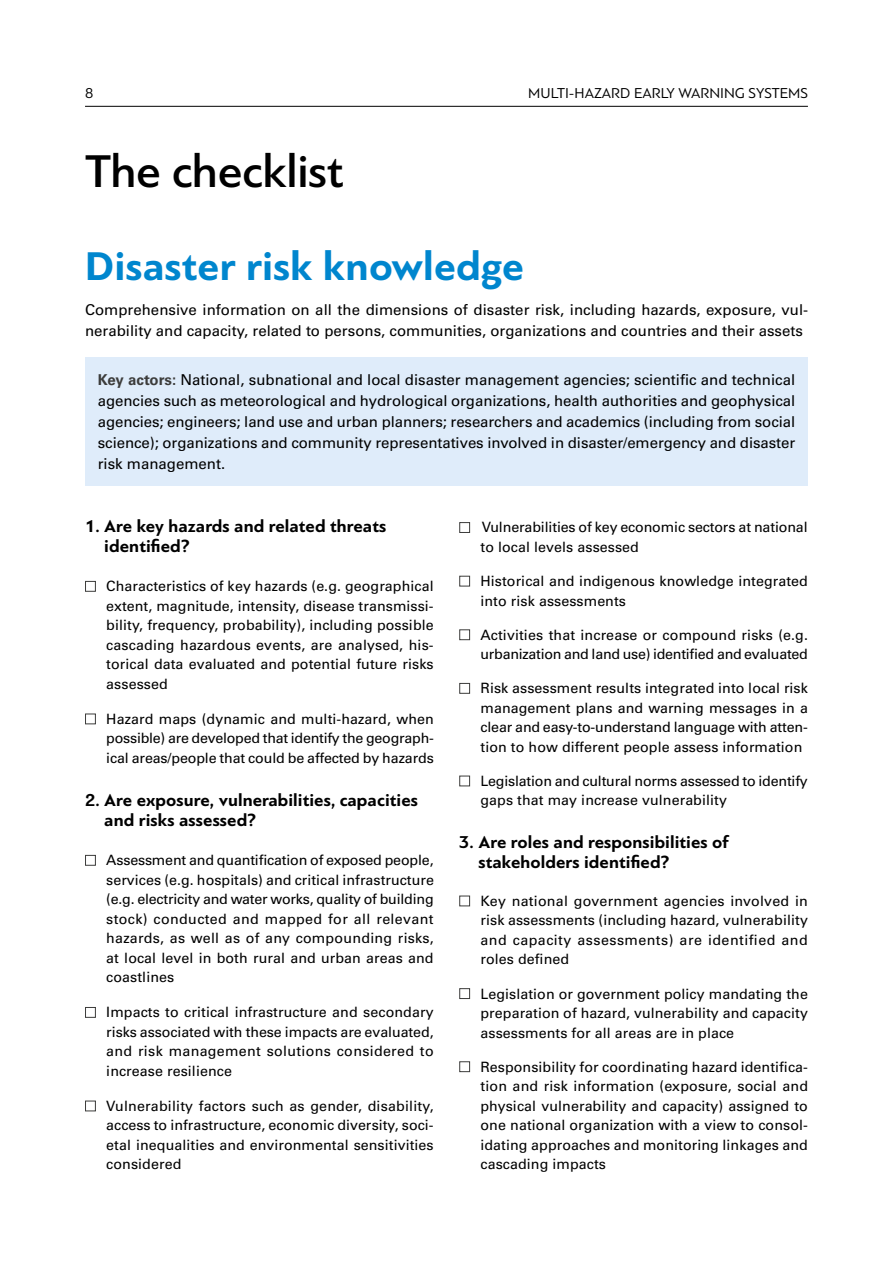
<style>
.page{position:relative;width:893px;height:1263px;background:#fff}
.page>*{position:absolute;margin:0;border:0;box-sizing:border-box;transform-origin:0 0}
.t1{font:500 48px "PF Bague Sans Pro";letter-spacing:-.01em;color:#000}
.t2{font:700 42px "PF Bague Sans Pro";letter-spacing:.005em;color:#0086ce}
.t3{font:700 18px/19.5px "PF Bague Sans Pro";letter-spacing:.005em;color:#000}
.t4{font:15px/21px "Univers LTCYR 55 Roman";color:#000}
.t5{font:15px "PF Bague Sans Pro";color:#000}
.t6{font:14.25px/19.5px "Univers LTCYR 55 Roman";letter-spacing:.005em;color:#000;text-align:justify}
.t7{font:14.25px/19.5px "Univers LTCYR 55 Roman";letter-spacing:-.02em;color:#000}
.t8{font:14.25px/19.5px "Univers LTCYR 55 Roman";letter-spacing:-.015em;color:#000}
.s1{font-family:"Univers LTCYR 65";font-weight:700;color:#3c3c3b}
</style>
<div class="page">
<hr style="left:85px;top:106px;width:723px;height:1px;background:#000">
<div style="left:85px;top:357px;width:723px;height:128px;background:#dfecfa"></div>
<div style="left:85px;top:581px;width:11px;height:11px;border:1px solid #3c3c3b"></div>
<div style="left:85px;top:713px;width:11px;height:11px;border:1px solid #3c3c3b"></div>
<div style="left:85px;top:855px;width:11px;height:11px;border:1px solid #3c3c3b"></div>
<div style="left:85px;top:1007px;width:11px;height:11px;border:1px solid #3c3c3b"></div>
<div style="left:85px;top:1100px;width:11px;height:11px;border:1px solid #3c3c3b"></div>
<div style="left:459px;top:522px;width:11px;height:11px;border:1px solid #3c3c3b"></div>
<div style="left:459px;top:576px;width:11px;height:10px;border:1px solid #3c3c3b"></div>
<div style="left:459px;top:629px;width:11px;height:11px;border:1px solid #3c3c3b"></div>
<div style="left:459px;top:683px;width:11px;height:11px;border:1px solid #3c3c3b"></div>
<div style="left:459px;top:776px;width:11px;height:10px;border:1px solid #3c3c3b"></div>
<div style="left:459px;top:895px;width:11px;height:11px;border:1px solid #3c3c3b"></div>
<div style="left:459px;top:988px;width:11px;height:11px;border:1px solid #3c3c3b"></div>
<div style="left:459px;top:1061px;width:11px;height:11px;border:1px solid #3c3c3b"></div>
<p class="t5" style="left:85px;top:84px;width:10px">8</p>
<p class="t5" style="left:528px;top:84px;width:281px">MULTI-HAZARD EARLY WARNING SYSTEMS</p>
<h1 class="t1" style="left:85px;top:143px;width:260px">The checklist</h1>
<h2 class="t2" style="left:85px;top:240px;width:440px">Disaster risk knowledge</h2>
<p class="t4" style="left:85px;top:299px;width:725px">Comprehensive information on all the dimensions of disaster risk, including hazards, exposure, vul&shy;nerability and capacity, related to persons, communities, organizations and countries and their assets</p>
<p class="t4" style="left:98px;top:368px;width:699px;text-align:justify"><span class="s1">Key actors:</span> National, subnational and local disaster management agencies; scientific and technical agencies such as meteorological and hydrological organizations, health authorities and geophysical agencies; engineers; land use and urban planners; researchers and academics (including from social science); organizations and community representatives involved in disaster/emergency and disaster risk management.</p>
<p class="t3" style="left:104px;top:517px;width:283px;text-indent:-19px">1. Are key hazards and related threats identified?</p>
<p class="t6" style="left:106px;top:576px;width:329px">Characteristics of key hazards (e.g. geographical extent, magnitude, intensity, disease transmissi&shy;bility, frequency, probability), including possible cascading hazardous events, are analysed, his&shy;torical data evaluated and potential future risks assessed</p>
<p class="t6" style="left:106px;top:708px;width:329px">Hazard maps (dynamic and multi-hazard, when possible) are developed that identify the geograph&shy;ical areas/people that could be affected by hazards</p>
<p class="t3" style="left:104px;top:791px;width:315px;text-indent:-19px">2. Are exposure, vulnerabilities, capacities and risks assessed?</p>
<p class="t6" style="left:106px;top:850px;width:329px">Assessment and quantification of exposed people, services (e.g. hospitals) and critical infrastructure (e.g. electricity and water works, quality of building stock) conducted and mapped for all relevant hazards, as well as of any compounding risks, at local level in both rural and urban areas and coastlines</p>
<p class="t6" style="left:106px;top:1002px;width:329px">Impacts to critical infrastructure and secondary risks associated with these impacts are evaluated, and risk management solutions considered to increase resilience</p>
<p class="t6" style="left:106px;top:1095px;width:329px">Vulnerability factors such as gender, disability, access to infrastructure, economic diversity, soci&shy;etal inequalities and environmental sensitivities considered</p>
<p class="t6" style="left:480px;top:517px;width:329px">Vulnerabilities of key economic sectors at national to local levels assessed</p>
<p class="t6" style="left:480px;top:571px;width:329px">Historical and indigenous knowledge integrated into risk assessments</p>
<p class="t7" style="left:480px;top:624px;width:329px">Activities that increase or compound risks (e.g. urbanization and land use) identified and evaluated</p>
<p class="t6" style="left:480px;top:678px;width:329px">Risk assessment results integrated into local risk management plans and warning messages in a clear and easy-to-understand language with atten&shy;tion to how different people assess information</p>
<p class="t8" style="left:480px;top:770px;width:329px">Legislation and cultural norms assessed to identify gaps that may increase vulnerability</p>
<p class="t3" style="left:478px;top:833px;width:252px;text-indent:-19px">3. Are roles and responsibilities of stakeholders identified?</p>
<p class="t6" style="left:480px;top:890px;width:329px">Key national government agencies involved in risk assessments (including hazard, vulnerability and capacity assessments) are identified and roles defined</p>
<p class="t6" style="left:480px;top:983px;width:329px">Legislation or government policy mandating the preparation of hazard, vulnerability and capacity assessments for all areas are in place</p>
<p class="t6" style="left:480px;top:1056px;width:329px">Responsibility for coordinating hazard identifica&shy;tion and risk information (exposure, social and physical vulnerability and capacity) assigned to one national organization with a view to consol&shy;idating approaches and monitoring linkages and cascading impacts</p>
</div>
